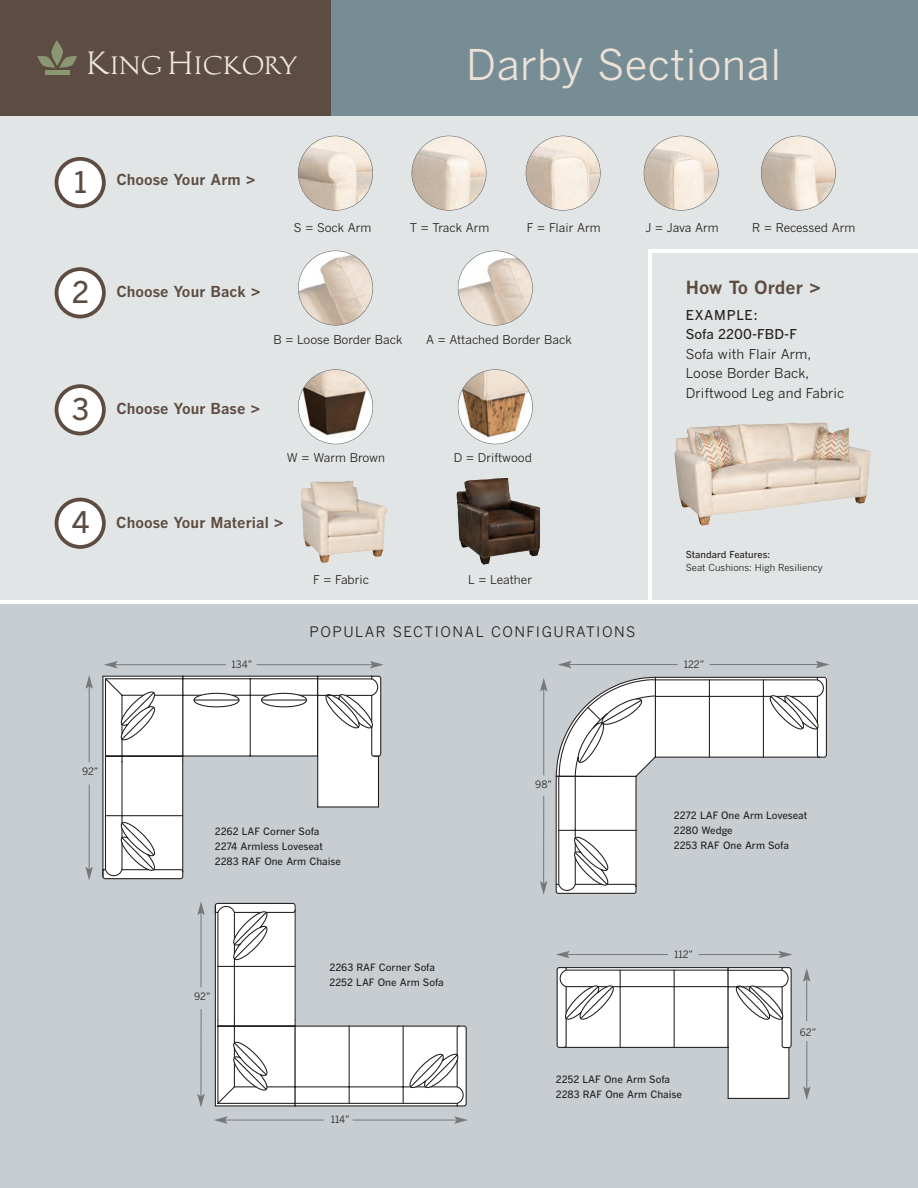
<style>
.page{position:relative;width:918px;height:1188px;background:#fff}
.page>*{position:absolute;margin:0;border:0;box-sizing:border-box;transform-origin:0 0}
.t1{font:42px "Benton Gothic";letter-spacing:.01em;color:#ebe1d6}
.t2{font:31.8px "Michelangelo BQ";letter-spacing:.055em;color:#efe8de}
.t3{font:500 29.7px "Benton Gothic";color:#5d4c42}
.t4{font:700 18px "Benton Gothic";letter-spacing:.005em;color:#5d4c42}
.t5{font:700 15px "Benton Gothic";letter-spacing:.005em;color:#5d4c42}
.t6{font:14.4px "Benton Gothic";letter-spacing:.1em;color:#231f20}
.t7{font:13.5px/19.5px "Benton Gothic";letter-spacing:.005em;color:#231f20}
.t8{font:500 13.5px/19.5px "Benton Gothic";letter-spacing:.005em;color:#231f20}
.t9{font:12px "Benton Gothic";color:#231f20}
.t10{font:500 10.05px/15px "Benton Gothic";color:#231f20}
.t11{font:10.05px "Benton Gothic";color:#231f20}
.t12{font:9.6px "Benton Gothic";color:#231f20}
.t13{font:500 9.6px "Benton Gothic";color:#231f20}
</style>
<div class="page">
<div style="left:0;top:112px;width:648px;height:488px;background:#e2e5e6"></div>
<div style="left:0;top:605px;width:918px;height:583px;background:#c7cdd1"></div>
<div style="left:653px;top:254px;width:265px;height:346px;background:#e2e5e6"></div>
<div style="left:634px;top:110px;width:284px;height:139px;background:#e2e5e6"></div>
<div style="left:0;top:0;width:918px;height:116px;background:#768d95"></div>
<svg style="left:55px;top:157px;width:51px;height:51px"></svg>
<svg style="left:55px;top:267px;width:51px;height:51px"></svg>
<svg style="left:55px;top:384px;width:51px;height:51px"></svg>
<svg style="left:55px;top:498px;width:51px;height:51px"></svg>
<img style="left:298px;top:251px;width:75px;height:74px;border-radius:50%">
<div style="left:298px;top:251px;width:75px;height:75px;border:1px solid #57585a;border-radius:50%"></div>
<img style="left:458px;top:251px;width:74px;height:74px;border-radius:50%">
<div style="left:458px;top:251px;width:75px;height:75px;border:1px solid #57585a;border-radius:50%"></div>
<div style="left:298px;top:370px;width:75px;height:74px;background:#fff;border-radius:50%"></div>
<img style="left:298px;top:371px;width:75px;height:66px">
<div style="left:298px;top:369px;width:75px;height:75px;border:1px solid #57585a;border-radius:50%"></div>
<img style="left:458px;top:371px;width:74px;height:68px">
<div style="left:458px;top:369px;width:75px;height:75px;border:1px solid #57585a;border-radius:50%"></div>
<img style="left:298px;top:136px;width:75px;height:74px;border-radius:50%">
<div style="left:298px;top:136px;width:75px;height:75px;border:1px solid #57585a;border-radius:50%"></div>
<img style="left:412px;top:136px;width:74px;height:74px;border-radius:50%">
<div style="left:412px;top:136px;width:74px;height:75px;border:1px solid #57585a;border-radius:50%"></div>
<img style="left:526px;top:136px;width:74px;height:74px;border-radius:50%">
<div style="left:526px;top:136px;width:75px;height:75px;border:1px solid #57585a;border-radius:50%"></div>
<img style="left:644px;top:136px;width:74px;height:74px;border-radius:50%">
<div style="left:644px;top:136px;width:75px;height:75px;border:1px solid #57585a;border-radius:50%"></div>
<img style="left:761px;top:136px;width:74px;height:74px;border-radius:50%">
<div style="left:761px;top:136px;width:75px;height:75px;border:1px solid #57585a;border-radius:50%"></div>
<img style="left:301px;top:481px;width:86px;height:82px">
<img style="left:457px;top:478px;width:83px;height:87px">
<img style="left:674px;top:423px;width:196px;height:103px">
<div style="left:0;top:0;width:331px;height:116px;background:#5d4c42"></div>
<svg style="left:37px;top:40px;width:40px;height:28px"></svg>
<hr style="left:45px;top:71px;width:24px;height:4px;background:#8a9772">
<svg style="left:102px;top:676px;width:279px;height:203px"></svg>
<svg style="left:215px;top:903px;width:252px;height:203px"></svg>
<hr style="left:89px;top:686px;width:1px;height:76px;background:#76787b">
<svg style="left:85px;top:675px;width:8px;height:14px"></svg>
<svg style="left:85px;top:784px;width:8px;height:96px"></svg>
<hr style="left:115px;top:664px;width:111px;height:1px;background:#76787b">
<svg style="left:104px;top:661px;width:14px;height:7px"></svg>
<hr style="left:257px;top:664px;width:115px;height:1px;background:#76787b">
<svg style="left:370px;top:661px;width:14px;height:7px"></svg>
<svg style="left:555px;top:677px;width:272px;height:217px"></svg>
<hr style="left:543px;top:689px;width:1px;height:86px;background:#76787b">
<svg style="left:540px;top:678px;width:8px;height:14px"></svg>
<svg style="left:540px;top:796px;width:7px;height:99px"></svg>
<hr style="left:569px;top:664px;width:109px;height:1px;background:#76787b">
<svg style="left:558px;top:661px;width:14px;height:7px"></svg>
<hr style="left:710px;top:664px;width:108px;height:1px;background:#76787b">
<svg style="left:816px;top:661px;width:13px;height:7px"></svg>
<hr style="left:225px;top:1120px;width:99px;height:1px;background:#76787b">
<svg style="left:214px;top:1116px;width:14px;height:8px"></svg>
<hr style="left:353px;top:1120px;width:104px;height:1px;background:#76787b">
<svg style="left:454px;top:1116px;width:14px;height:8px"></svg>
<hr style="left:567px;top:954px;width:101px;height:1px;background:#76787b">
<svg style="left:556px;top:951px;width:14px;height:7px"></svg>
<hr style="left:699px;top:954px;width:82px;height:1px;background:#76787b">
<svg style="left:778px;top:951px;width:14px;height:7px"></svg>
<hr style="left:201px;top:913px;width:1px;height:74px;background:#76787b">
<svg style="left:197px;top:902px;width:8px;height:13px"></svg>
<svg style="left:197px;top:1009px;width:8px;height:98px"></svg>
<hr style="left:806px;top:979px;width:1px;height:42px;background:#76787b">
<svg style="left:803px;top:968px;width:7px;height:14px"></svg>
<hr style="left:806px;top:1041px;width:1px;height:48px;background:#76787b">
<svg style="left:803px;top:1086px;width:8px;height:14px"></svg>
<svg style="left:557px;top:967px;width:235px;height:132px"></svg>
<h2 class="t2" style="left:88px;top:44px;width:211px">King Hickory</h2>
<h3 class="t3" style="left:74px;top:165px;width:15px">1</h3>
<h3 class="t5" style="left:116px;top:171px;width:141px">Choose Your Arm &gt;</h3>
<h1 class="t1" style="left:466px;top:41px;width:317px">Darby Sectional</h1>
<p class="t9" style="left:294px;top:221px;width:79px">S = Sock Arm</p>
<p class="t9" style="left:410px;top:221px;width:81px">T = Track Arm</p>
<p class="t9" style="left:527px;top:221px;width:75px">F = Flair Arm</p>
<p class="t9" style="left:645px;top:221px;width:75px">J = Java Arm</p>
<p class="t9" style="left:752px;top:221px;width:105px">R = Recessed Arm</p>
<h3 class="t3" style="left:72px;top:275px;width:19px">2</h3>
<h3 class="t3" style="left:72px;top:392px;width:19px">3</h3>
<h3 class="t5" style="left:116px;top:283px;width:146px">Choose Your Back &gt;</h3>
<p class="t9" style="left:273px;top:333px;width:131px">B = Loose Border Back</p>
<p class="t9" style="left:426px;top:333px;width:147px">A = Attached Border Back</p>
<h3 class="t5" style="left:116px;top:400px;width:145px">Choose Your Base &gt;</h3>
<h3 class="t4" style="left:686px;top:277px;width:137px">How To Order &gt;</h3>
<h3 class="t8" style="left:686px;top:305px;width:113px">EXAMPLE:<br>Sofa 2200-FBD-F</h3>
<h3 class="t7" style="left:686px;top:344px;width:160px">Sofa with Flair Arm,<br>Loose Border Back,<br>Driftwood Leg and Fabric</h3>
<p class="t9" style="left:287px;top:451px;width:100px">W = Warm Brown</p>
<p class="t9" style="left:454px;top:451px;width:80px">D = Driftwood</p>
<h3 class="t3" style="left:71px;top:506px;width:20px">4</h3>
<h3 class="t5" style="left:116px;top:514px;width:169px">Choose Your Material &gt;</h3>
<p class="t9" style="left:313px;top:573px;width:57px">F = Fabric</p>
<p class="t9" style="left:468px;top:573px;width:66px">L = Leather</p>
<p class="t13" style="left:686px;top:549px;width:86px">Standard Features:</p>
<p class="t12" style="left:686px;top:562px;width:139px">Seat Cushions: High Resiliency</p>
<h3 class="t6" style="left:310px;top:623px;width:327px">POPULAR SECTIONAL CONFIGURATIONS</h3>
<p class="t11" style="left:232px;top:659px;width:22px">134”</p>
<p class="t11" style="left:684px;top:658px;width:22px">122”</p>
<p class="t11" style="left:82px;top:766px;width:18px">92”</p>
<p class="t10" style="left:215px;top:824px;width:128px">2262 LAF Corner Sofa<br>2274 Armless Loveseat<br>2283 RAF One Arm Chaise</p>
<p class="t11" style="left:194px;top:991px;width:18px">92”</p>
<p class="t10" style="left:330px;top:960px;width:116px">2263 RAF Corner Sofa<br>2252 LAF One Arm Sofa</p>
<p class="t11" style="left:331px;top:1114px;width:21px">114”</p>
<p class="t11" style="left:535px;top:779px;width:18px">98”</p>
<p class="t10" style="left:674px;top:808px;width:135px">2272 LAF One Arm Loveseat<br>2280 Wedge<br>2253 RAF One Arm Sofa</p>
<p class="t11" style="left:674px;top:948px;width:21px">112”</p>
<p class="t11" style="left:800px;top:1027px;width:18px">62”</p>
<p class="t10" style="left:556px;top:1072px;width:128px">2252 LAF One Arm Sofa<br>2283 RAF One Arm Chaise</p>
</div>
